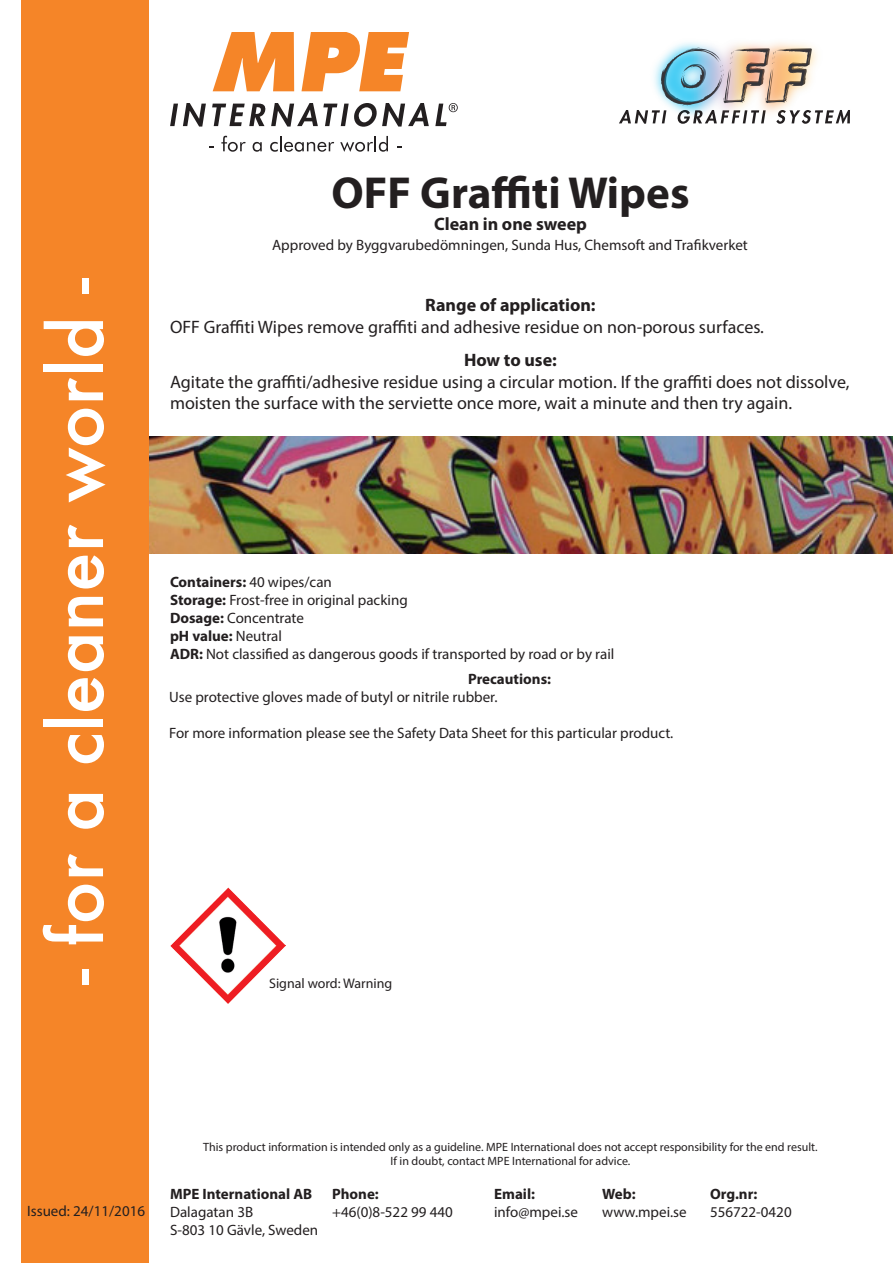
<style>
.page{position:relative;width:893px;height:1263px;background:#fff}
.page>*{position:absolute;margin:0;border:0;box-sizing:border-box;transform-origin:0 0}
.t1{font:500 72px "Futura";color:#fff}
.t2{font:700 45px "Myriad Pro";color:#231f20}
.t3{font:18px/21.6px "Myriad Pro";color:#231f20}
.t4{font:700 18px "Myriad Pro";color:#231f20}
.t5{font:15px "Myriad Pro";color:#231f20}
.t6{font:700 15px "Myriad Pro";color:#231f20}
.t7{font:13.95px "Myriad Pro";color:#231f20}
.t8{font:12px "Myriad Pro";color:#231f20}
.s1{font-weight:400}
.s2{font-weight:700}
</style>
<div class="page">
<img style="left:149px;top:436px;width:744px;height:118px">
<div style="left:21px;top:0;width:128px;height:1262px;background:#f58528"></div>
<svg style="left:213px;top:33px;width:81px;height:58px"></svg>
<svg style="left:301px;top:33px;width:108px;height:58px"></svg>
<svg style="left:170px;top:103px;width:36px;height:24px"></svg>
<svg style="left:212px;top:103px;width:217px;height:24px"></svg>
<svg style="left:221px;top:136px;width:25px;height:16px"></svg>
<svg style="left:253px;top:142px;width:9px;height:10px"></svg>
<svg style="left:270px;top:136px;width:64px;height:16px"></svg>
<svg style="left:340px;top:136px;width:48px;height:16px"></svg>
<svg style="left:435px;top:103px;width:23px;height:23px"></svg>
<img style="left:619px;top:47px;width:231px;height:77px">
<img style="left:170px;top:888px;width:115px;height:115px">
<p class="t1" style="left:27px;top:985px;width:708px;rotate:-90deg">- for a cleaner world -</p>
<p class="t2" style="left:331px;top:164px;width:360px">OFF Graffiti Wipes</p>
<p class="t4" style="left:434px;top:212px;width:154px">Clean in one sweep</p>
<p class="t5" style="left:272px;top:236px;width:477px">Approved by Byggvarubedömningen, Sunda Hus, Chemsoft and Trafikverket</p>
<p class="t4" style="left:425px;top:293px;width:172px">Range of application:</p>
<p class="t3" style="left:170px;top:316px;width:595px">OFF Graffiti Wipes remove graffiti and adhesive residue on non-porous surfaces.</p>
<p class="t4" style="left:464px;top:348px;width:94px">How to use:</p>
<p class="t3" style="left:170px;top:371px;width:681px">Agitate the graffiti/adhesive residue using a circular motion. If the graffiti does not dissolve, moisten the surface with the serviette once more, wait a minute and then try again.</p>
<p class="t6" style="left:170px;top:572px;width:163px">Containers: <span class="s1">40 wipes/can</span></p>
<p class="t5" style="left:170px;top:590px;width:239px"><span class="s2">Storage:</span> Frost-free in original packing</p>
<p class="t5" style="left:170px;top:608px;width:136px"><span class="s2">Dosage:</span> Concentrate</p>
<p class="t6" style="left:170px;top:626px;width:114px">pH value: <span class="s1">Neutral</span></p>
<p class="t5" style="left:170px;top:644px;width:446px"><span class="s2">ADR:</span> Not classified as dangerous goods if transported by road or by rail</p>
<p class="t6" style="left:468px;top:669px;width:85px">Precautions:</p>
<p class="t5" style="left:169px;top:688px;width:330px">Use protective gloves made of butyl or nitrile rubber.</p>
<p class="t5" style="left:169px;top:724px;width:506px">For more information please see the Safety Data Sheet for this particular product.</p>
<p class="t7" style="left:269px;top:975px;width:125px">Signal word: Warning</p>
<p class="t5" style="left:27px;top:1201px;width:119px">Issued: 24/11/2016</p>
<p class="t8" style="left:203px;top:1139px;width:616px">This product information is intended only as a guideline. MPE International does not accept responsibility for the end result.</p>
<p class="t8" style="left:390px;top:1154px;width:241px">If in doubt, contact MPE International for advice.</p>
<p class="t6" style="left:170px;top:1184px;width:144px">MPE International AB</p>
<p class="t6" style="left:332px;top:1184px;width:48px">Phone:</p>
<p class="t6" style="left:494px;top:1184px;width:42px">Email:</p>
<p class="t6" style="left:602px;top:1184px;width:35px">Web:</p>
<p class="t6" style="left:710px;top:1184px;width:49px">Org.nr:</p>
<p class="t5" style="left:170px;top:1203px;width:85px">Dalagatan 3B</p>
<p class="t5" style="left:332px;top:1203px;width:122px">+46(0)8-522 99 440</p>
<p class="t5" style="left:494px;top:1203px;width:85px">info@mpei.se</p>
<p class="t5" style="left:602px;top:1203px;width:86px">www.mpei.se</p>
<p class="t5" style="left:710px;top:1203px;width:83px">556722-0420</p>
<p class="t5" style="left:170px;top:1221px;width:150px">S-803 10 Gävle, Sweden</p>
</div>
